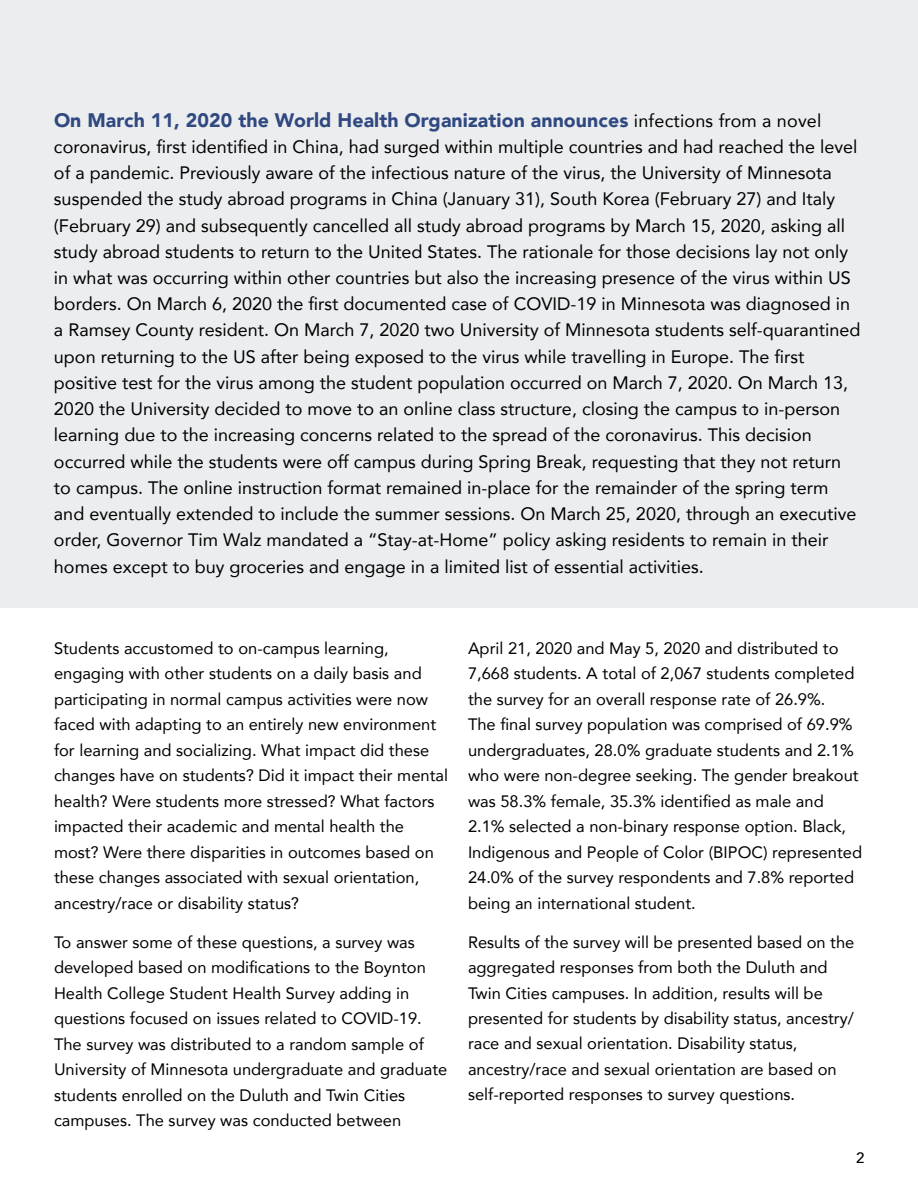
<style>
.page{position:relative;width:918px;height:1188px;background:#fff}
.page>*{position:absolute;margin:0;border:0;box-sizing:border-box;transform-origin:0 0}
.t1{font:900 19.5px "Avenir";letter-spacing:.005em;color:#304981}
.t2{font:18px/26.2px "Avenir";color:#000}
.t3{font:16.5px/25.5px "Avenir";color:#000}
.t4{font:500 15px "Avenir";color:#000}
.s1{font-weight:400;font-size:18px;color:#000}
</style>
<div class="page">
<div style="left:0;top:0;width:918px;height:608px;background:#ecedef"></div>
<p class="t1" style="left:54px;top:103px;width:769px">On March 11, 2020 the World Health Organization announces <span class="s1">infections from a novel</span></p>
<p class="t2" style="left:54px;top:133px;width:808px">coronavirus, first identified in China, had surged within multiple countries and had reached the level of a pandemic. Previously aware of the infectious nature of the virus, the University of Minnesota suspended the study abroad programs in China (January 31), South Korea (February 27) and Italy (February 29) and subsequently cancelled all study abroad programs by March 15, 2020, asking all study abroad students to return to the United States. The rationale for those decisions lay not only in what was occurring within other countries but also the increasing presence of the virus within US borders. On March 6, 2020 the first documented case of COVID-19 in Minnesota was diagnosed in a Ramsey County resident. On March 7, 2020 two University of Minnesota students self-quarantined upon returning to the US after being exposed to the virus while travelling in Europe. The first positive test for the virus among the student population occurred on March 7, 2020. On March 13, 2020 the University decided to move to an online class structure, closing the campus to in-person learning due to the increasing concerns related to the spread of the coronavirus. This decision occurred while the students were off campus during Spring Break, requesting that they not return to campus. The online instruction format remained in-place for the remainder of the spring term and eventually extended to include the summer sessions. On March 25, 2020, through an executive order, Governor Tim Walz mandated a “Stay-at-Home” policy asking residents to remain in their homes except to buy groceries and engage in a limited list of essential activities.</p>
<p class="t3" style="left:54px;top:635px;width:396px">Students accustomed to on-campus learning, engaging with other students on a daily basis and participating in normal campus activities were now faced with adapting to an entirely new environment for learning and socializing. What impact did these changes have on students? Did it impact their mental health? Were students more stressed? What factors impacted their academic and mental health the most? Were there disparities in outcomes based on these changes associated with sexual orientation, ancestry/race or disability status?</p>
<p class="t3" style="left:54px;top:929px;width:395px">To answer some of these questions, a survey was developed based on modifications to the Boynton Health College Student Health Survey adding in questions focused on issues related to COVID-19.<br>The survey was distributed to a random sample of University of Minnesota undergraduate and graduate students enrolled on the Duluth and Twin Cities campuses. The survey was conducted between</p>
<p class="t3" style="left:468px;top:635px;width:396px">April 21, 2020 and May 5, 2020 and distributed to 7,668 students. A total of 2,067 students completed the survey for an overall response rate of 26.9%.<br>The final survey population was comprised of 69.9% undergraduates, 28.0% graduate students and 2.1% who were non-degree seeking. The gender breakout was 58.3% female, 35.3% identified as male and 2.1% selected a non-binary response option. Black, Indigenous and People of Color (BIPOC) represented 24.0% of the survey respondents and 7.8% reported being an international student.</p>
<p class="t3" style="left:468px;top:929px;width:388px">Results of the survey will be presented based on the aggregated responses from both the Duluth and Twin Cities campuses. In addition, results will be presented for students by disability status, ancestry/ race and sexual orientation. Disability status, ancestry/race and sexual orientation are based on self-reported responses to survey questions.</p>
<p class="t4" style="left:856px;top:1145px;width:10px">2</p>
</div>
